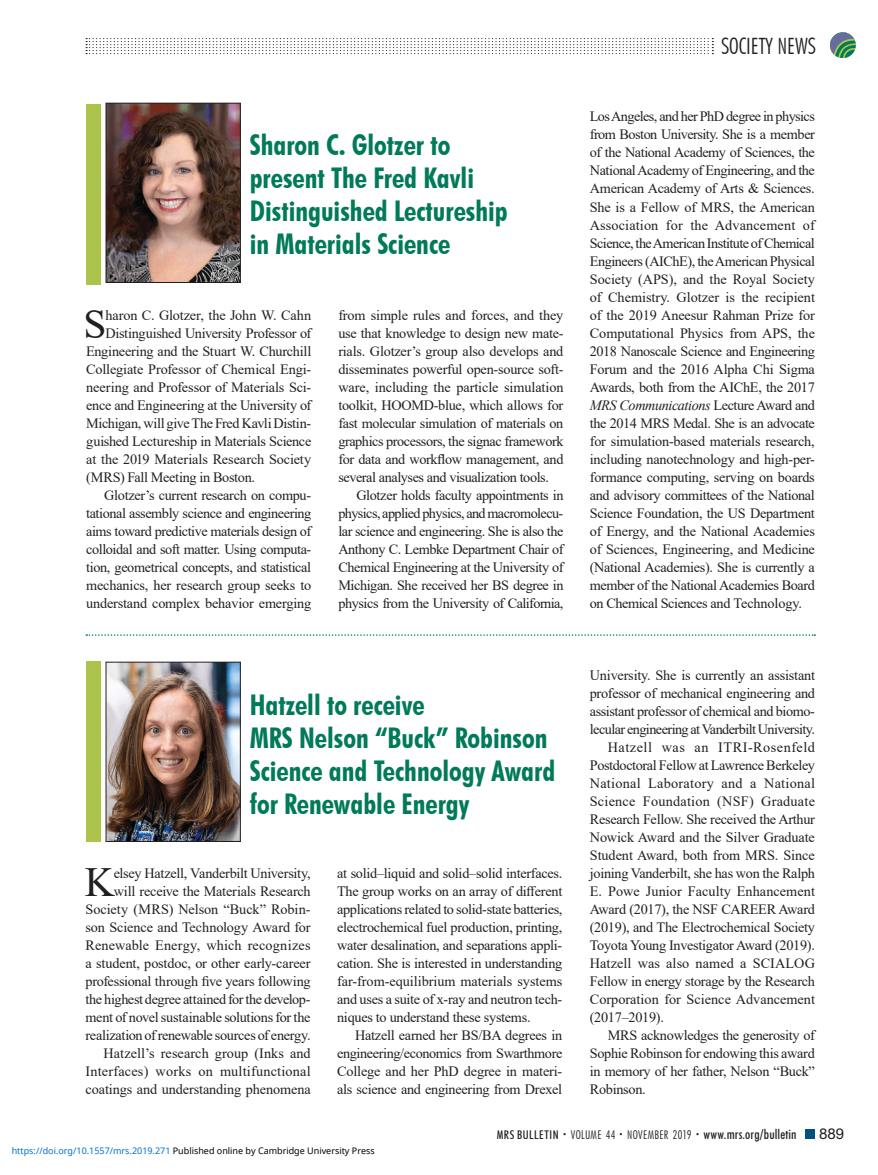
<style>
.page{position:relative;width:878px;height:1175px;background:#fff}
.page>*{position:absolute;margin:0;border:0;box-sizing:border-box;transform-origin:0 0}
.t1{font:41.4px "Times New Roman";color:#231f20}
.t2{font:700 condensed 28.5px/33px "Futura BT";color:#007a59}
.t3{font:300 condensed 22.5px "Futura BT";color:#231f20}
.t4{font:15px "Helvetica Neue LT Std";color:#231f20}
.t5{font:14.25px/18px "Times New Roman";letter-spacing:-.02em;color:#231f20;text-align:justify}
.t6{font:14.25px "Times New Roman";letter-spacing:.005em;color:#231f20}
.t7{font:14.25px "Times New Roman";letter-spacing:-.04em;color:#231f20}
.t8{font:14.25px "Times New Roman";color:#231f20}
.t9{font:14.25px "Times New Roman";letter-spacing:.02em;color:#231f20}
.t10{font:14.25px "Times New Roman";letter-spacing:.015em;color:#231f20}
.t11{font:14.25px "Times New Roman";letter-spacing:.035em;color:#231f20}
.t12{font:300 condensed 12px "Futura BT";letter-spacing:.03em;color:#231f20}
.t13{font:9px "Noto Sans";color:#000}
.s1{font-style:italic}
.s2{color:#0172cf}
.s3{font-weight:500}
.s4{font-size:7.5px}
.s5{font-weight:500;font-size:13.5px}
</style>
<div class="page">
<div style="left:805px;top:1130px;width:9px;height:8px;background:#005081"></div>
<svg style="left:830px;top:32px;width:25px;height:26px"></svg>
<svg style="left:86px;top:38px;width:627px;height:16px"></svg>
<img style="left:108px;top:105px;width:131px;height:176px">
<div style="left:106px;top:103px;width:135px;height:180px;border:1px solid #231f20"></div>
<svg style="left:86px;top:634px;width:729px;height:2px"></svg>
<img style="left:108px;top:664px;width:131px;height:176px">
<div style="left:106px;top:662px;width:135px;height:180px;border:1px solid #231f20"></div>
<div style="left:86px;top:104px;width:15px;height:181px;background:#acc44c"></div>
<div style="left:86px;top:661px;width:15px;height:181px;background:#acc44c"></div>
<h2 class="t2" style="left:250px;top:128px;width:259px">Sharon C. Glotzer to present The Fred Kavli<br>Distinguished Lectureship in Materials Science</h2>
<h1 class="t1" style="left:84px;top:294px;width:25px">S</h1>
<p class="t5" style="left:105px;top:305px;width:207px">haron C. Glotzer, the John W. Cahn</p>
<p class="t5" style="left:105px;top:323px;width:207px">Distinguished University Professor of</p>
<p class="t5" style="left:86px;top:341px;width:227px">Engineering and the Stuart W. Churchill</p>
<p class="t5" style="left:86px;top:359px;width:226px">Collegiate Professor of Chemical Engi-</p>
<p class="t5" style="left:86px;top:377px;width:226px">neering and Professor of Materials Sci-</p>
<p class="t5" style="left:86px;top:395px;width:227px">ence and Engineering at the University of</p>
<p class="t5" style="left:86px;top:413px;width:226px">Michigan, will give The Fred Kavli Distin-</p>
<p class="t5" style="left:86px;top:431px;width:227px">guished Lectureship in Materials Science</p>
<p class="t5" style="left:86px;top:449px;width:226px">at the 2019 Materials Research Society</p>
<p class="t5" style="left:86px;top:467px;width:170px">(MRS) Fall Meeting in Boston.</p>
<p class="t5" style="left:104px;top:485px;width:208px">Glotzer’s current research on compu-</p>
<p class="t5" style="left:86px;top:503px;width:227px">tational assembly science and engineering</p>
<p class="t5" style="left:86px;top:521px;width:227px">aims toward predictive materials design of</p>
<p class="t5" style="left:86px;top:539px;width:227px">colloidal and soft matter. Using computa-</p>
<p class="t5" style="left:86px;top:557px;width:226px">tion, geometrical concepts, and statistical</p>
<p class="t5" style="left:86px;top:575px;width:227px">mechanics, her research group seeks to</p>
<p class="t5" style="left:86px;top:593px;width:226px">understand complex behavior emerging</p>
<p class="t5" style="left:338px;top:305px;width:227px">from simple rules and forces, and they use that knowledge to design new mate&shy;rials. Glotzer’s group also develops and disseminates powerful open-source soft&shy;ware, including the particle simulation toolkit, HOOMD-blue, which allows for fast molecular simulation of materials on graphics processors, the signac framework for data and workflow management, and several analyses and visualization tools.</p>
<p class="t5" style="left:338px;top:485px;width:227px;text-indent:18px">Glotzer holds faculty appointments in physics, applied physics, and macromolecu&shy;lar science and engineering. She is also the Anthony C. Lembke Department Chair of Chemical Engineering at the University of Michigan. She received her BS degree in physics from the University of California,</p>
<h2 class="t2" style="left:250px;top:687px;width:307px">Hatzell to receive<br>MRS Nelson “Buck” Robinson<br>Science and Technology Award for Renewable Energy</h2>
<p class="t5" style="left:85px;top:863px;width:227px;text-align:right">elsey Hatzell, Vanderbilt University,<br>will receive the Materials Research Society (MRS) Nelson “Buck” Robin&shy;son Science and Technology Award for Renewable Energy, which recognizes a student, postdoc, or other early-career professional through five years following the highest degree attained for the develop&shy;ment of novel sustainable solutions for the realization of renewable sources of energy.<br>Hatzell’s research group (Inks and Interfaces) works on multifunctional coatings and understanding phenomena</p>
<p class="t5" style="left:337px;top:863px;width:227px">at solid–liquid and solid–solid interfaces.<br>The group works on an array of different applications related to solid-state batteries, electrochemical fuel production, printing, water desalination, and separations appli&shy;cation. She is interested in understanding far-from-equilibrium materials systems and uses a suite of x-ray and neutron tech&shy;niques to understand these systems.</p>
<h1 class="t1" style="left:85px;top:852px;width:31px">K</h1>
<p class="t5" style="left:337px;top:1025px;width:227px;text-indent:18px">Hatzell earned her BS/BA degrees in engineering/economics from Swarthmore College and her PhD degree in materi&shy;als science and engineering from Drexel</p>
<h3 class="t3" style="left:721px;top:32px;width:96px">SOCIETY NEWS</h3>
<p class="t5" style="left:589px;top:107px;width:227px">Los Angeles, and her PhD degree in physics from Boston University. She is a member of the National Academy of Sciences, the National Academy of Engineering, and the American Academy of Arts &amp; Sciences.<br>She is a Fellow of MRS, the American Association for the Advancement of Science, the American Institute of Chemical Engineers (AIChE), the American Physical Society (APS), and the Royal Society of Chemistry. Glotzer is the recipient of the 2019 Aneesur Rahman Prize for Computational Physics from APS, the 2018 Nanoscale Science and Engineering Forum and the 2016 Alpha Chi Sigma Awards, both from the AIChE, the 2017<br><span class="s1">MRS Communications</span> Lecture Award and the 2014 MRS Medal. She is an advocate for simulation-based materials research, including nanotechnology and high-per&shy;formance computing, serving on boards and advisory committees of the National Science Foundation, the US Department of Energy, and the National Academies of Sciences, Engineering, and Medicine (National Academies). She is currently a member of the National Academies Board on Chemical Sciences and Technology.</p>
<p class="t5" style="left:590px;top:665px;width:227px">University. She is currently an assistant</p>
<p class="t5" style="left:590px;top:683px;width:227px">professor of mechanical engineering and</p>
<p class="t5" style="left:590px;top:701px;width:227px">assistant professor of chemical and biomo-</p>
<p class="t7" style="left:590px;top:719px;width:227px">lecular engineering at Vanderbilt University.</p>
<p class="t11" style="left:607px;top:737px;width:209px">Hatzell was an ITRI-Rosenfeld</p>
<p class="t5" style="left:590px;top:755px;width:227px">Postdoctoral Fellow at Lawrence Berkeley</p>
<p class="t9" style="left:590px;top:773px;width:227px">National Laboratory and a National</p>
<p class="t10" style="left:590px;top:791px;width:227px">Science Foundation (NSF) Graduate</p>
<p class="t5" style="left:590px;top:809px;width:227px">Research Fellow. She received the Arthur</p>
<p class="t5" style="left:590px;top:827px;width:227px">Nowick Award and the Silver Graduate</p>
<p class="t5" style="left:590px;top:845px;width:226px">Student Award, both from MRS. Since</p>
<p class="t5" style="left:590px;top:863px;width:227px">joining Vanderbilt, she has won the Ralph</p>
<p class="t6" style="left:590px;top:881px;width:227px">E. Powe Junior Faculty Enhancement</p>
<p class="t5" style="left:590px;top:899px;width:227px">Award (2017), the NSF CAREER Award</p>
<p class="t5" style="left:590px;top:917px;width:227px">(2019), and The Electrochemical Society</p>
<p class="t5" style="left:590px;top:935px;width:227px">Toyota Young Investigator Award (2019).</p>
<p class="t6" style="left:590px;top:953px;width:227px">Hatzell was also named a SCIALOG</p>
<p class="t5" style="left:590px;top:971px;width:227px">Fellow in energy storage by the Research</p>
<p class="t8" style="left:590px;top:989px;width:227px">Corporation for Science Advancement</p>
<p class="t5" style="left:590px;top:1007px;width:76px">(2017–2019).</p>
<p class="t5" style="left:607px;top:1025px;width:209px">MRS acknowledges the generosity of</p>
<p class="t5" style="left:590px;top:1043px;width:226px">Sophie Robinson for endowing this award</p>
<p class="t5" style="left:590px;top:1061px;width:227px">in memory of her father, Nelson “Buck”</p>
<p class="t5" style="left:590px;top:1079px;width:57px">Robinson.</p>
<p class="t13" style="left:12px;top:1143px;width:364px"><span class="s2">https://doi.org/10.1557/mrs.2019.271</span> Published online by Cambridge University Press</p>
<p class="t12" style="left:496px;top:1127px;width:301px"><span class="s3">MRS BULLETIN</span> <span class="s4">•</span> VOLUME 44 <span class="s4">•</span> NOVEMBER 2019 <span class="s4">•</span> <span class="s5">www.mrs.org/bulletin</span></p>
<p class="t4" style="left:819px;top:1124px;width:27px">889</p>
</div>
